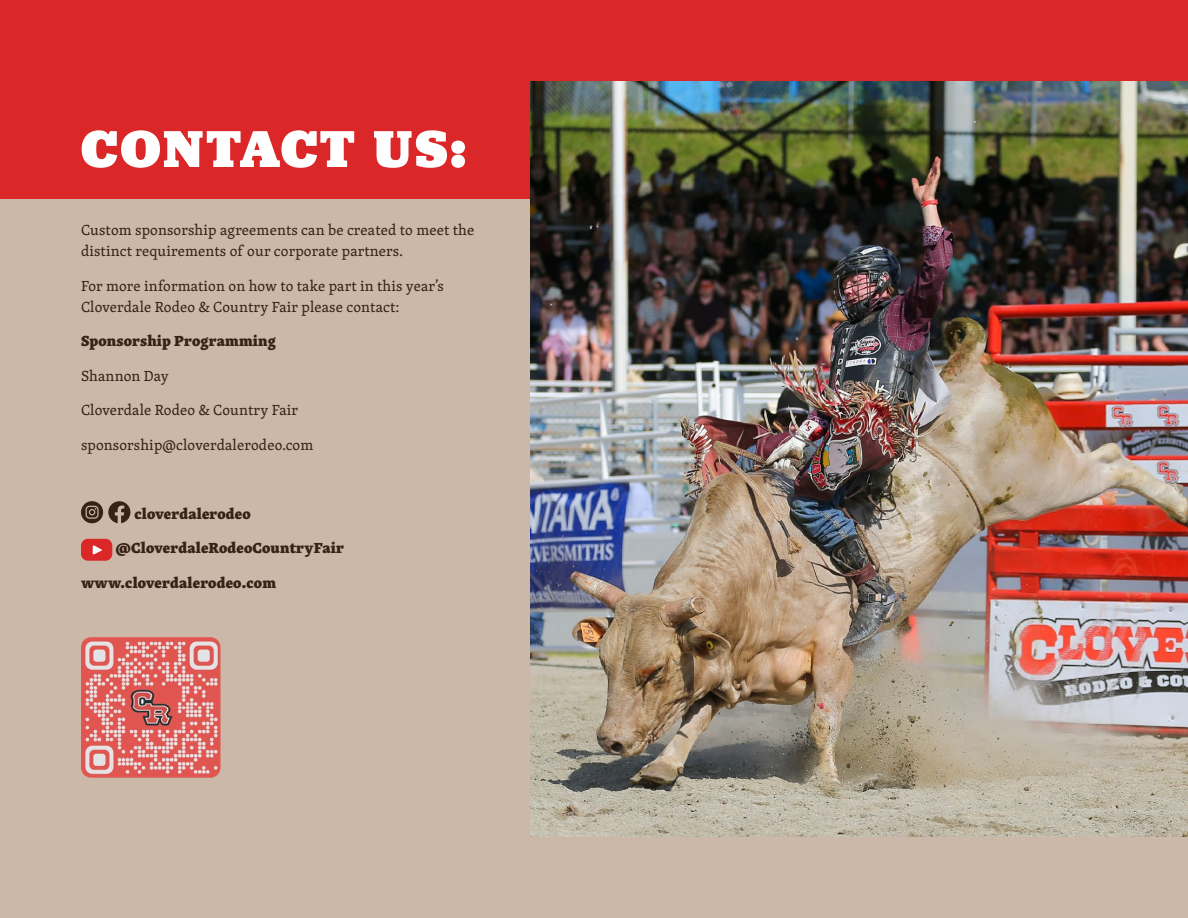
<style>
.page{position:relative;width:1188px;height:918px;background:#cbb8a8}
.page>*{position:absolute;margin:0;border:0;box-sizing:border-box;transform-origin:0 0}
.t1{font:900 54px "Jubilat";letter-spacing:.05em;color:#fff}
.t2{font:15px/21px "Skolar Latin";letter-spacing:.01em;color:#382117}
.t3{font:800 15px "Skolar Latin";letter-spacing:.01em;color:#382117}
</style>
<div class="page">
<div style="left:0;top:0;width:1188px;height:199px;background:#db2728"></div>
<svg style="left:81px;top:501px;width:49px;height:22px"></svg>
<img style="left:530px;top:81px;width:658px;height:756px">
<svg style="left:81px;top:539px;width:31px;height:22px"></svg>
<img style="left:84px;top:640px;width:134px;height:135px">
<div style="left:81px;top:637px;width:140px;height:141px;border:2px solid #e25651;border-radius:9px"></div>
<h1 class="t1" style="left:81px;top:113px;width:386px">CONTACT US:</h1>
<p class="t2" style="left:81px;top:219px;width:395px">Custom sponsorship agreements can be created to meet the distinct requirements of our corporate partners.</p>
<p class="t2" style="left:81px;top:275px;width:365px">For more information on how to take part in this year’s<br>Cloverdale Rodeo &amp; Country Fair please contact:</p>
<p class="t3" style="left:81px;top:329px;width:196px">Sponsorship Programming</p>
<p class="t2" style="left:81px;top:365px;width:89px">Shannon Day</p>
<p class="t2" style="left:81px;top:399px;width:219px">Cloverdale Rodeo &amp; Country Fair</p>
<p class="t2" style="left:81px;top:434px;width:234px">sponsorship@cloverdalerodeo.com</p>
<p class="t3" style="left:135px;top:501px;width:118px">cloverdalerodeo</p>
<p class="t3" style="left:116px;top:536px;width:230px">@CloverdaleRodeoCountryFair</p>
<p class="t3" style="left:81px;top:570px;width:197px">www.cloverdalerodeo.com</p>
</div>
